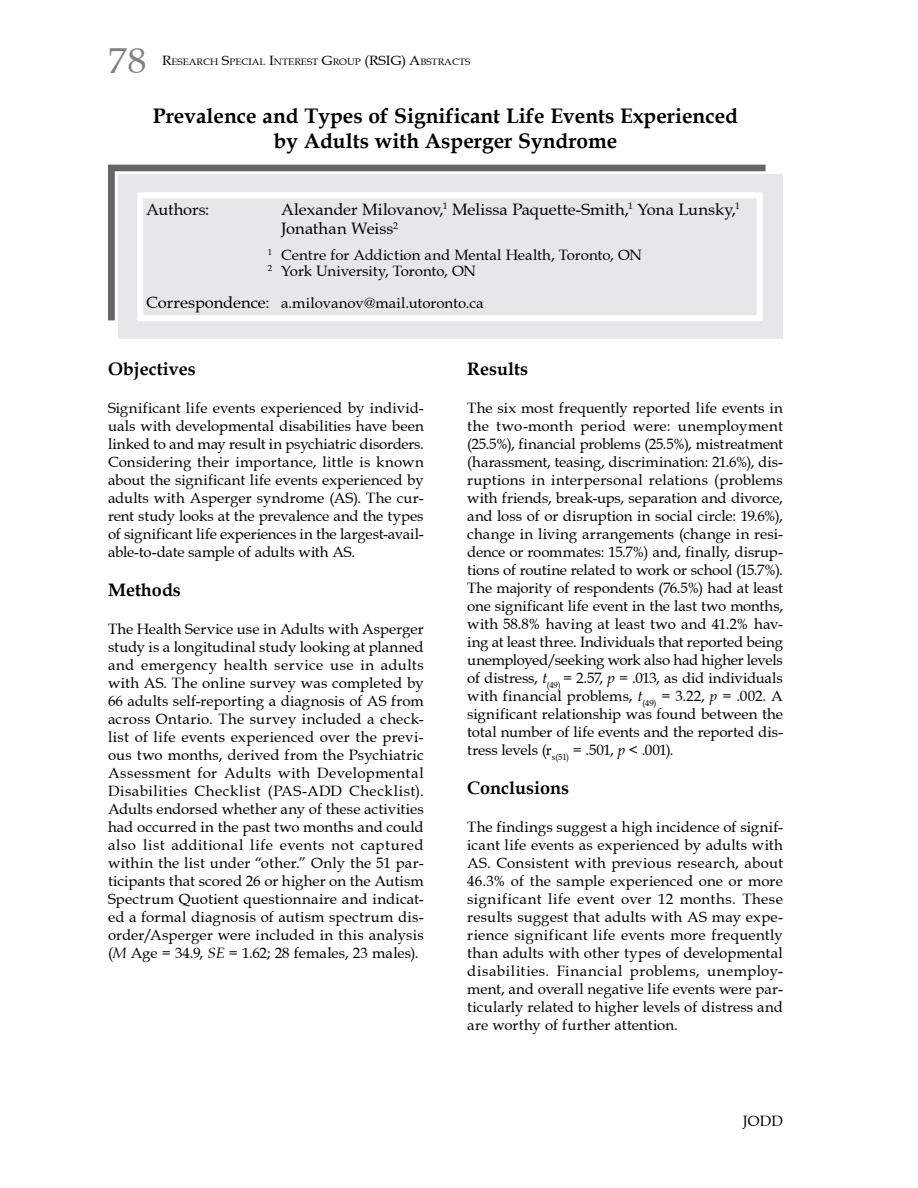
<style>
.page{position:relative;width:918px;height:1188px;background:#fff}
.page>*{position:absolute;margin:0;border:0;box-sizing:border-box;transform-origin:0 0}
.t1{font:36px "Book Antiqua";color:#808285;scale:1.05 1}
.t2{font:700 21px/25.2px "Book Antiqua";color:#000;text-align:center}
.t3{font:700 18px "Book Antiqua";color:#000}
.t4{font:16.5px/19.5px "Book Antiqua";color:#000}
.t5{font:15px/18px "Book Antiqua";color:#000;text-align:justify}
.t6{font:9.45px "Book Antiqua";color:#000;scale:1.05 1}
.s1{font-size:13.5px}
.s2{font-size:16.5px}
.s3{font-style:italic}
</style>
<div class="page">
<svg style="left:108px;top:165px;width:658px;height:155px;fill:#636466"></svg>
<div style="left:118px;top:174px;width:664px;height:165px;background:#e6e7e8"></div>
<div style="left:137px;top:192px;width:626px;height:129px;border:6px solid #fff"></div>
<h1 class="t1" style="left:108px;top:38px;width:38px">78</h1>
<p class="t6" style="left:162px;top:56px;width:295px"><span class="s1">R</span>ESEARCH <span class="s1">S</span>PECIAL <span class="s1">I</span>NTEREST <span class="s1">G</span>ROUP <span class="s1">(RSIG) A</span>BSTRACTS</p>
<h2 class="t2" style="left:153px;top:103px;width:587px">Prevalence and Types of Significant Life Events Experienced by Adults with Asperger Syndrome</h2>
<p class="t4" style="left:146px;top:199px;width:65px">Authors:</p>
<p class="t4" style="left:281px;top:199px;width:460px">Alexander Milovanov,<sup>1</sup> Melissa Paquette-Smith,<sup>1</sup> Yona Lunsky,<sup>1<br></sup>Jonathan Weiss<sup>2</sup></p>
<p class="t5" style="left:268px;top:246px;width:376px;line-height:16.5px"><sup>1</sup> Centre for Addiction and Mental Health, Toronto, ON<br><sup>2</sup> York University, Toronto, ON</p>
<p class="t5" style="left:146px;top:294px;width:339px"><span class="s2">Correspondence:</span> a.milovanov@mail.utoronto.ca</p>
<p class="t3" style="left:108px;top:356px;width:89px">Objectives</p>
<p class="t5" style="left:108px;top:399px;width:317px">Significant life events experienced by individ&shy;uals with developmental disabilities have been linked to and may result in psychiatric disorders.<br>Considering their importance, little is known about the significant life events experienced by adults with Asperger syndrome (AS). The cur&shy;rent study looks at the prevalence and the types of significant life experiences in the largest-avail&shy;able-to-date sample of adults with AS.</p>
<p class="t3" style="left:108px;top:578px;width:74px">Methods</p>
<p class="t5" style="left:108px;top:620px;width:317px">The Health Service use in Adults with Asperger study is a longitudinal study looking at planned and emergency health service use in adults with AS. The online survey was completed by 66 adults self-reporting a diagnosis of AS from across Ontario. The survey included a check&shy;list of life events experienced over the previ&shy;ous two months, derived from the Psychiatric Assessment for Adults with Developmental Disabilities Checklist (PAS-ADD Checklist).<br>Adults endorsed whether any of these activities had occurred in the past two months and could also list additional life events not captured within the list under “other.” Only the 51 par&shy;ticipants that scored 26 or higher on the Autism Spectrum Quotient questionnaire and indicat&shy;ed a formal diagnosis of autism spectrum dis&shy;order/Asperger were included in this analysis (<span class="s3">M</span> Age = 34.9, <span class="s3">SE</span> = 1.62; 28 females, 23 males).</p>
<p class="t3" style="left:467px;top:356px;width:62px">Results</p>
<p class="t5" style="left:467px;top:399px;width:317px">The six most frequently reported life events in the two-month period were: unemployment (25.5%), financial problems (25.5%), mistreatment (harassment, teasing, discrimination: 21.6%), dis&shy;ruptions in interpersonal relations (problems with friends, break-ups, separation and divorce, and loss of or disruption in social circle: 19.6%), change in living arrangements (change in resi&shy;dence or roommates: 15.7%) and, finally, disrup&shy;tions of routine related to work or school (15.7%).<br>The majority of respondents (76.5%) had at least one significant life event in the last two months, with 58.8% having at least two and 41.2% hav&shy;ing at least three. Individuals that reported being unemployed/seeking work also had higher levels of distress, <span class="s3">t</span><sub>(49)</sub> = 2.57, <span class="s3">p</span> = .013, as did individuals with financial problems, <span class="s3">t</span><sub>(49)</sub> = 3.22, <span class="s3">p</span> = .002. A significant relationship was found between the total number of life events and the reported dis&shy;tress levels (r<sub>s(51)</sub> = .501, <span class="s3">p</span> &lt; .001).</p>
<p class="t3" style="left:467px;top:776px;width:103px">Conclusions</p>
<p class="t5" style="left:467px;top:818px;width:317px">The findings suggest a high incidence of signif&shy;icant life events as experienced by adults with AS. Consistent with previous research, about 46.3% of the sample experienced one or more significant life event over 12 months. These results suggest that adults with AS may expe&shy;rience significant life events more frequently than adults with other types of developmental disabilities. Financial problems, unemploy&shy;ment, and overall negative life events were par&shy;ticularly related to higher levels of distress and are worthy of further attention.</p>
<p class="t5" style="left:743px;top:1112px;width:42px">JODD</p>
</div>
